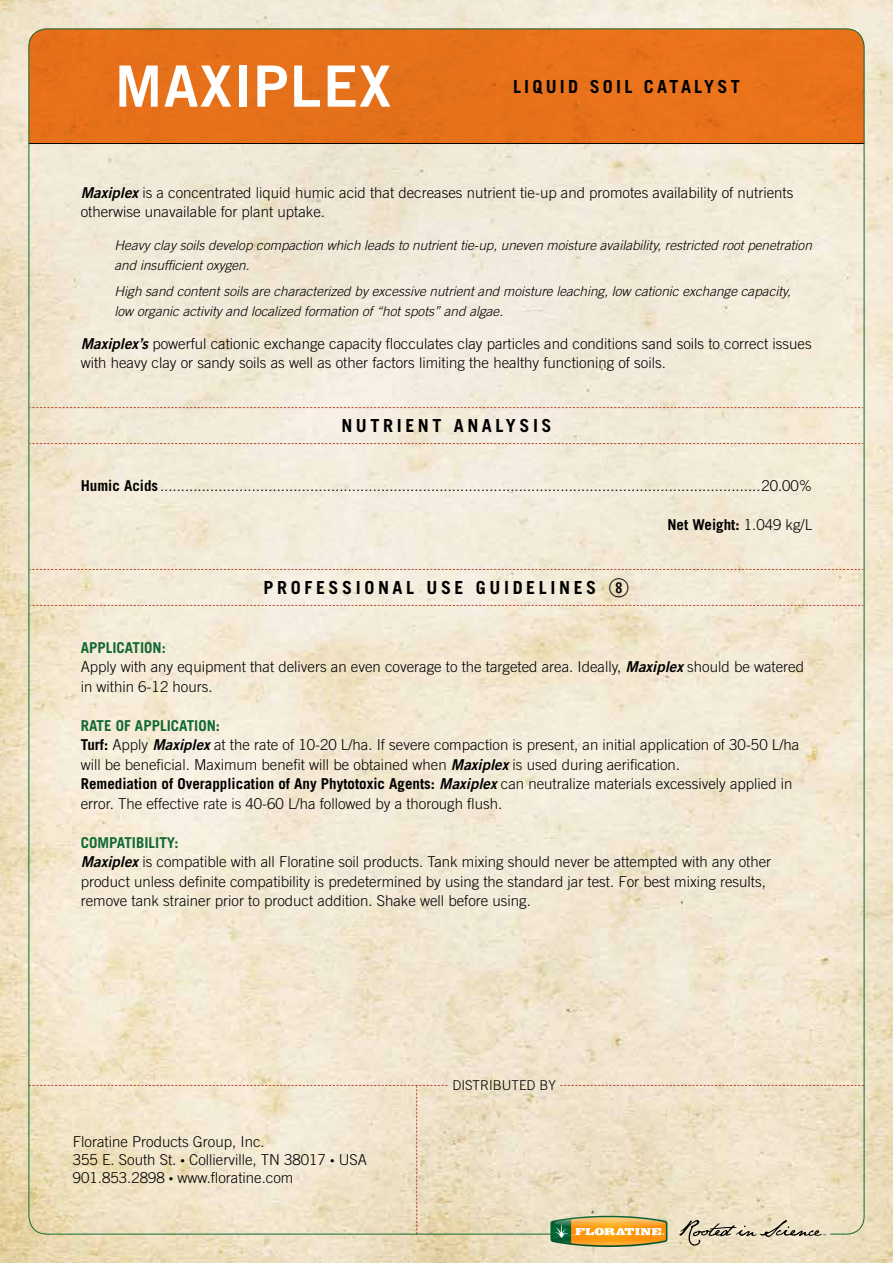
<style>
.page{position:relative;width:893px;height:1263px;background:#fff}
.page>*{position:absolute;margin:0;border:0;box-sizing:border-box;transform-origin:0 0}
.t1{font:57px "Trade Gothic LT Std Bd 2";letter-spacing:.025em;color:#fff}
.t2{font:700 18px "Trade Gothic LT Std";letter-spacing:.2em;color:#000}
.t3{font:700 18px "Trade Gothic LT Std";letter-spacing:.18em;color:#000}
.t4{font:300 15px/19.5px "Trade Gothic LT Std";color:#000}
.t5{font:700 15px "Trade Gothic LT Std";color:#000}
.t6{font:italic 300 13.5px/19.5px "Trade Gothic LT Std";color:#000}
.t7{font:300 13.5px "Trade Gothic LT Std";color:#000}
.s1{font-family:"Trade Gothic LT Std Bd 2 Obl";font-weight:400}
.s2{font-weight:700}
.s3{font-weight:300}
.s4{font-family:"Combi Numerals";font-weight:400;font-size:25.5px}
.s5{font-weight:700;color:#126935}
.s6{font-size:9px}
</style>
<div class="page">
<img style="left:0;top:0;width:893px;height:1263px">
<div style="left:29px;top:29px;width:835px;height:114px;background:#e7711b"></div>
<hr style="left:29px;top:143px;width:835px;height:1px;background:#000">
<svg style="left:29px;top:1085px;width:419px;height:149px;background:#eee1c6"></svg>
<svg style="left:560px;top:1085px;width:302px;height:1px"></svg>
<svg style="left:679px;top:1220px;width:147px;height:25px;background:#cec4ac"></svg>
<img style="left:542px;top:1204px;width:133px;height:17px">
<div style="left:542px;top:1221px;width:134px;height:35px;background:#ede1c6"></div>
<svg style="left:550px;top:1216px;width:117px;height:31px;background:#c8a755"></svg>
<svg style="left:30px;top:407px;width:833px;height:1px"></svg>
<svg style="left:30px;top:443px;width:833px;height:1px"></svg>
<svg style="left:30px;top:569px;width:833px;height:1px"></svg>
<svg style="left:30px;top:605px;width:833px;height:1px"></svg>
<h1 class="t1" style="left:115px;top:51px;width:277px">MAXIPLEX</h1>
<p class="t3" style="left:513px;top:75px;width:228px">LIQUID SOIL CATALYST</p>
<p class="t4" style="left:81px;top:183px;width:714px"><span class="s1">Maxiplex</span> is a concentrated liquid humic acid that decreases nutrient tie-up and promotes availability of nutrients otherwise unavailable for plant uptake.</p>
<p class="t6" style="left:115px;top:236px;width:699px">Heavy clay soils develop compaction which leads to nutrient tie-up, uneven moisture availability, restricted root penetration and insufficient oxygen.</p>
<p class="t6" style="left:115px;top:282px;width:678px">High sand content soils are characterized by excessive nutrient and moisture leaching, low cationic exchange capacity, low organic activity and localized formation of “hot spots” and algae.</p>
<p class="t4" style="left:81px;top:333px;width:732px"><span class="s1">Maxiplex’s</span> powerful cationic exchange capacity flocculates clay particles and conditions sand soils to correct issues with heavy clay or sandy soils as well as other factors limiting the healthy functioning of soils.</p>
<p class="t2" style="left:341px;top:415px;width:212px">NUTRIENT ANALYSIS</p>
<p class="t4" style="left:81px;top:476px;width:733px"><span class="s2">Humic Acids</span> ................................................................................................................................................20.00%</p>
<p class="t5" style="left:667px;top:515px;width:146px">Net Weight: <span class="s3">1.049 kg/L</span></p>
<p class="t2" style="left:264px;top:576px;width:367px">PROFESSIONAL USE GUIDELINES <span class="s4">i</span></p>
<p class="t4" style="left:81px;top:638px;width:725px"><span class="s5">APPLICATION:<br></span>Apply with any equipment that delivers an even coverage to the targeted area. Ideally, <span class="s1">Maxiplex</span> should be watered in within 6-12 hours.</p>
<p class="t4" style="left:81px;top:716px;width:720px"><span class="s5">RATE OF APPLICATION:<br></span><span class="s2">Turf:</span> Apply <span class="s1">Maxiplex</span> at the rate of 10-20 L/ha. If severe compaction is present, an initial application of 30-50 L/ha will be beneficial. Maximum benefit will be obtained when <span class="s1">Maxiplex</span> is used during aerification.<br><span class="s2">Remediation of Overapplication of Any Phytotoxic Agents:</span> <span class="s1">Maxiplex</span> can neutralize materials excessively applied in error. The effective rate is 40-60 L/ha followed by a thorough flush.</p>
<p class="t4" style="left:81px;top:833px;width:692px"><span class="s5">COMPATIBILITY:<br></span><span class="s1">Maxiplex</span> is compatible with all Floratine soil products. Tank mixing should never be attempted with any other product unless definite compatibility is predetermined by using the standard jar test. For best mixing results, remove tank strainer prior to product addition. Shake well before using.</p>
<p class="t4" style="left:73px;top:1133px;width:296px;line-height:18px">Floratine Products Group, Inc.<br>355 E. South St. <span class="s6">•</span> Collierville, TN 38017 <span class="s6">•</span> USA<br>901.853.2898 <span class="s6">•</span> www.floratine.com</p>
<p class="t7" style="left:452px;top:1077px;width:105px">DISTRIBUTED BY</p>
</div>
